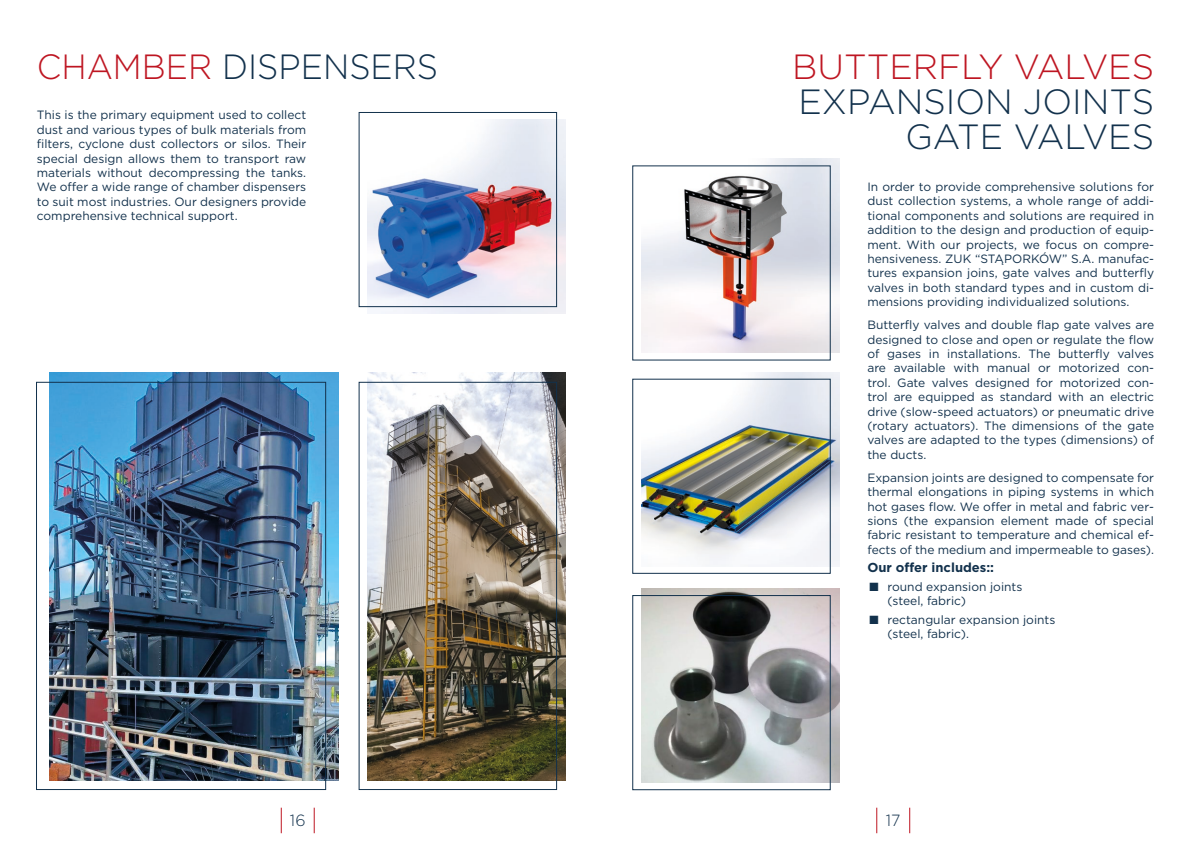
<style>
.page{position:relative;width:1191px;height:842px;background:#fff}
.page>*{position:absolute;margin:0;border:0;box-sizing:border-box;transform-origin:0 0}
.t1{font:300 35px/35px "Gotham";color:#12314c;text-align:right}
.t2{font:300 35px "Gotham";color:#12314c;scale:.95 1}
.t3{font:300 35px "Gotham";color:#be1622}
.t4{font:300 16.2px "Gotham";color:#12314c}
.t5{font:700 13px "Gotham";color:#12314c}
.t6{font:12px/14.4px "Gotham";color:#12314c;text-align:justify}
.s1{color:#be1622}
</style>
<div class="page">
<svg style="left:876px;top:808px;width:1px;height:25px"></svg>
<svg style="left:909px;top:808px;width:1px;height:25px"></svg>
<svg style="left:281px;top:808px;width:1px;height:25px"></svg>
<svg style="left:314px;top:808px;width:1px;height:25px"></svg>
<img style="left:641px;top:159px;width:198px;height:194px">
<img style="left:368px;top:120px;width:197px;height:194px">
<img style="left:641px;top:372px;width:198px;height:194px">
<img style="left:368px;top:372px;width:197px;height:408px">
<img style="left:641px;top:588px;width:198px;height:194px">
<img style="left:49px;top:372px;width:289px;height:408px">
<div style="left:358px;top:112px;width:199px;height:195px;border:1px solid #12314c"></div>
<div style="left:632px;top:379px;width:198px;height:195px;border:1px solid #12314c"></div>
<div style="left:358px;top:382px;width:199px;height:408px;border:1px solid #12314c"></div>
<div style="left:632px;top:595px;width:198px;height:195px;border:1px solid #12314c"></div>
<div style="left:36px;top:382px;width:290px;height:408px;border:1px solid #12314c"></div>
<h1 class="t2" style="left:37px;top:45px;width:424px"><span class="s1">CHAMBER</span> DISPENSERS</h1>
<p class="t6" style="left:37px;top:108px;width:271px">This is the primary equipment used to collect dust and various types of bulk materials from filters, cyclone dust collectors or silos. Their special design allows them to transport raw materials without decompressing the tanks.<br>We offer a wide range of chamber dispensers to suit most industries. Our designers provide comprehensive technical support.</p>
<h1 class="t3" style="left:792px;top:45px;width:363px">BUTTERFLY VALVES</h1>
<h1 class="t1" style="left:798px;top:83px;width:357px">EXPANSION JOINTS<br>GATE VALVES</h1>
<p class="t6" style="left:867px;top:179px;width:288px">In order to provide comprehensive solutions for dust collection systems, a whole range of addi&shy;tional components and solutions are required in addition to the design and production of equip&shy;ment. With our projects, we focus on compre&shy;hensiveness. ZUK “STĄPORKÓW” S.A. manufac&shy;tures expansion joins, gate valves and butterfly valves in both standard types and in custom di&shy;mensions providing individualized solutions.</p>
<p class="t6" style="left:867px;top:317px;width:288px">Butterfly valves and double flap gate valves are designed to close and open or regulate the flow of gases in installations. The butterfly valves are available with manual or motorized con&shy;trol. Gate valves designed for motorized con&shy;trol are equipped as standard with an electric drive (slow-speed actuators) or pneumatic drive (rotary actuators). The dimensions of the gate valves are adapted to the types (dimensions) of the ducts.</p>
<p class="t6" style="left:867px;top:470px;width:288px">Expansion joints are designed to compensate for thermal elongations in piping systems in which hot gases flow. We offer in metal and fabric ver&shy;sions (the expansion element made of special fabric resistant to temperature and chemical ef&shy;fects of the medium and impermeable to gases).</p>
<p class="t5" style="left:867px;top:559px;width:128px">Our offer includes::</p>
<p class="t6" style="left:887px;top:579px;width:136px;text-indent:-18px">■ round expansion joints (steel, fabric)</p>
<p class="t6" style="left:887px;top:612px;width:169px;text-indent:-18px">■ rectangular expansion joints (steel, fabric).</p>
<h2 class="t4" style="left:290px;top:810px;width:18px">16</h2>
<h2 class="t4" style="left:886px;top:810px;width:16px">17</h2>
</div>
